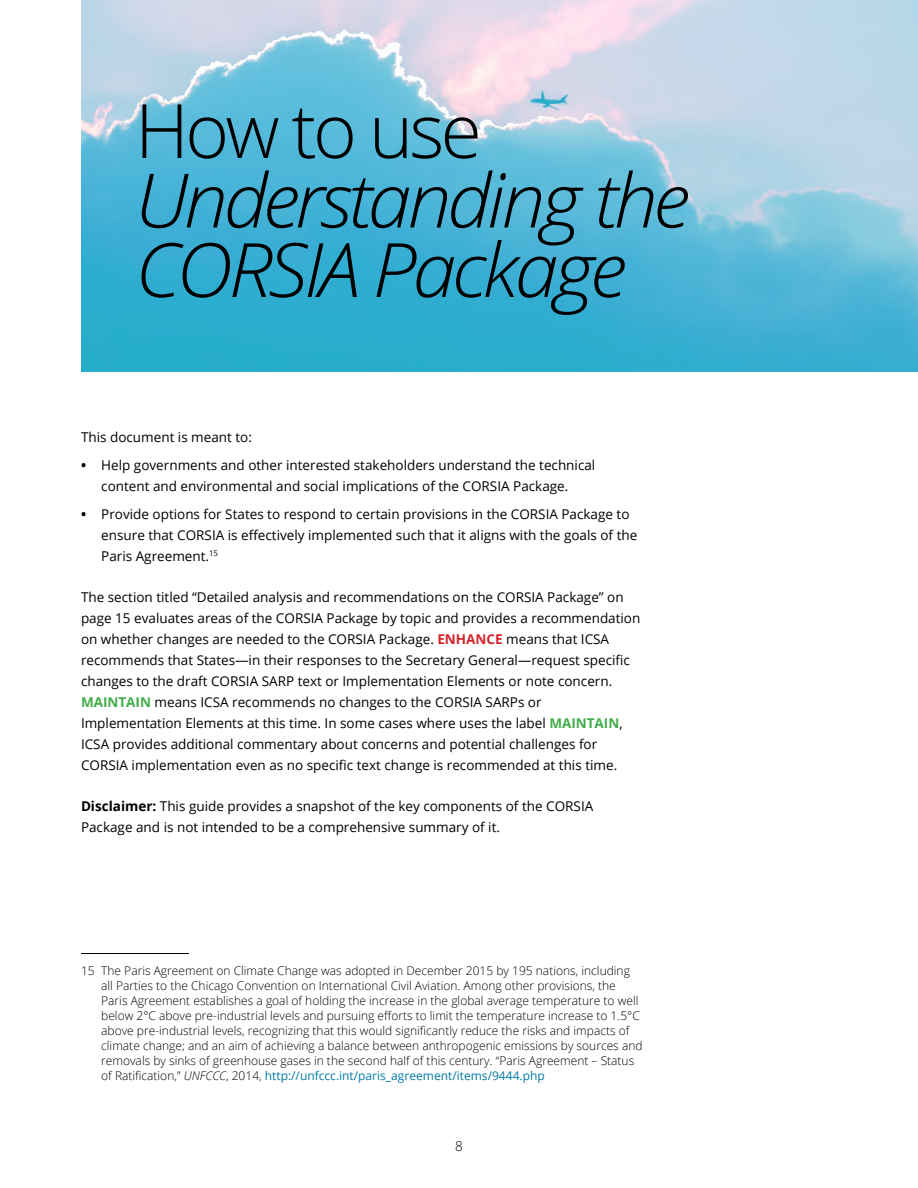
<style>
.page{position:relative;width:918px;height:1188px;background:#fff}
.page>*{position:absolute;margin:0;border:0;box-sizing:border-box;transform-origin:0 0}
.Headline{font:italic 300 75px "Open Sans";letter-spacing:-.05em;color:#000;scale:1.05 1}
.Headline-2{font:300 75px "Open Sans";letter-spacing:-.05em;color:#000}
.Body{font:13.5px/21px "Open Sans";color:#000}
.t1{font:300 13.5px "Open Sans";color:#000}
.footnote_text{font:300 12px/15px "Open Sans";color:#000}
.s1{font-weight:700}
.s2{font-weight:700;color:#d2232a}
.s3{font-weight:700;color:#41ad49}
.s4{font-style:italic}
.s5{font-weight:400;color:#007aa6}
</style>
<div class="page">
<img style="left:81px;top:0;width:837px;height:372px">
<hr style="left:81px;top:953px;width:108px;height:1px;background:#000">
<p class="Headline-2" style="left:135px;top:79px;width:348px">How to use</p>
<p class="Headline" style="left:135px;top:149px;width:529px">Understanding the</p>
<p class="Headline" style="left:135px;top:218px;width:469px">CORSIA Package</p>
<p class="Body" style="left:81px;top:427px;width:173px">This document is meant to:</p>
<p class="Body" style="left:81px;top:454px;width:516px;text-align:center"><span class="s1">•</span> Help governments and other interested stakeholders understand the technical content and environmental and social implications of the CORSIA Package.</p>
<p class="Body" style="left:101px;top:503px;width:538px;text-indent:-20px"><span class="s1">•</span> Provide options for States to respond to certain provisions in the CORSIA Package to ensure that CORSIA is effectively implemented such that it aligns with the goals of the<br>Paris Agreement.<sup>15</sup></p>
<p class="Body" style="left:81px;top:586px;width:561px">The section titled “Detailed analysis and recommendations on the CORSIA Package” on page 15 evaluates areas of the CORSIA Package by topic and provides a recommendation on whether changes are needed to the CORSIA Package. <span class="s2">ENHANCE</span> means that ICSA recommends that States—in their responses to the Secretary General—request specific changes to the draft CORSIA SARP text or Implementation Elements or note concern.<br><span class="s3">MAINTAIN</span> means ICSA recommends no changes to the CORSIA SARPs or Implementation Elements at this time. In some cases where uses the label <span class="s3">MAINTAIN</span>, ICSA provides additional commentary about concerns and potential challenges for CORSIA implementation even as no specific text change is recommended at this time.</p>
<p class="Body" style="left:81px;top:796px;width:514px"><span class="s1">Disclaimer:</span> This guide provides a snapshot of the key components of the CORSIA<br>Package and is not intended to be a comprehensive summary of it.</p>
<p class="footnote_text" style="left:101px;top:963px;width:543px;text-indent:-20px">15 The Paris Agreement on Climate Change was adopted in December 2015 by 195 nations, including all Parties to the Chicago Convention on International Civil Aviation. Among other provisions, the Paris Agreement establishes a goal of holding the increase in the global average temperature to well below 2°C above pre-industrial levels and pursuing efforts to limit the temperature increase to 1.5°C above pre-industrial levels, recognizing that this would significantly reduce the risks and impacts of climate change; and an aim of achieving a balance between anthropogenic emissions by sources and removals by sinks of greenhouse gases in the second half of this century. “Paris Agreement – Status of Ratification,” <span class="s4">UNFCCC</span>, 2014, <span class="s5">http://unfccc.int/paris_agreement/items/9444.php</span></p>
<p class="t1" style="left:455px;top:1137px;width:9px">8</p>
</div>
